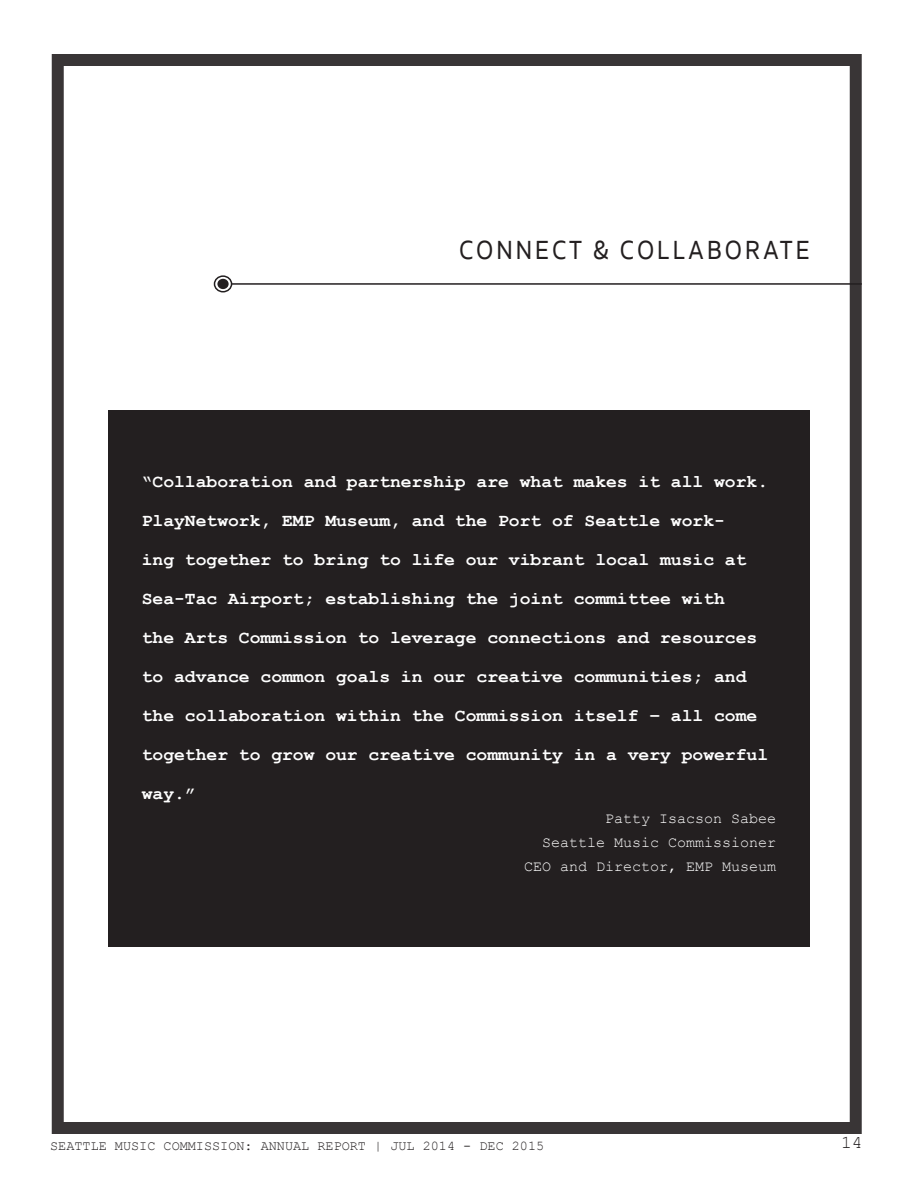
<style>
.page{position:relative;width:918px;height:1188px;background:#fff}
.page>*{position:absolute;margin:0;border:0;box-sizing:border-box;transform-origin:0 0}
.Sub_Head{font:27px "Seattle Text";letter-spacing:.11em;color:#231f20}
.Pull_Quote{font:700 18px/39px "Courier New";color:#fff}
.t1{font:18px "Courier New";color:#231f20}
.Quote_Attribution{font:15px/24px "Courier New";color:#fff;text-align:right}
.t2{font:13.5px "Courier New";color:#231f20}
</style>
<div class="page">
<div style="left:52px;top:54px;width:810px;height:1080px;border:12px solid #231f20"></div>
<div style="left:108px;top:410px;width:702px;height:537px;background:#231f20"></div>
<hr style="left:224px;top:283px;width:638px;height:2px;background:#231f20">
<svg style="left:215px;top:276px;width:17px;height:16px"></svg>
<div style="left:214px;top:275px;width:18px;height:17px;border:2px solid #231f20;border-radius:50%"></div>
<div style="left:217px;top:279px;width:12px;height:10px;background:#231f20;border-radius:50%"></div>
<p class="Sub_Head" style="left:459px;top:233px;width:352px">CONNECT &amp; COLLABORATE</p>
<p class="Pull_Quote" style="left:142px;top:461px;width:628px">“Collaboration and partnership are what makes it all work.<br>PlayNetwork, EMP Museum, and the Port of Seattle work-<br>ing together to bring to life our vibrant local music at Sea-Tac Airport; establishing the joint committee with<br>the Arts Commission to leverage connections and resources to advance common goals in our creative communities; and the collaboration within the Commission itself – all come together to grow our creative community in a very powerful way.”</p>
<p class="Quote_Attribution" style="left:524px;top:806px;width:254px">Patty Isacson Sabee<br>Seattle Music Commissioner<br>CEO and Director, EMP Museum</p>
<p class="t2" style="left:50px;top:1137px;width:496px">SEATTLE MUSIC COMMISSION: ANNUAL REPORT | JUL 2014 - DEC 2015</p>
<p class="t1" style="left:841px;top:1131px;width:23px">14</p>
</div>
